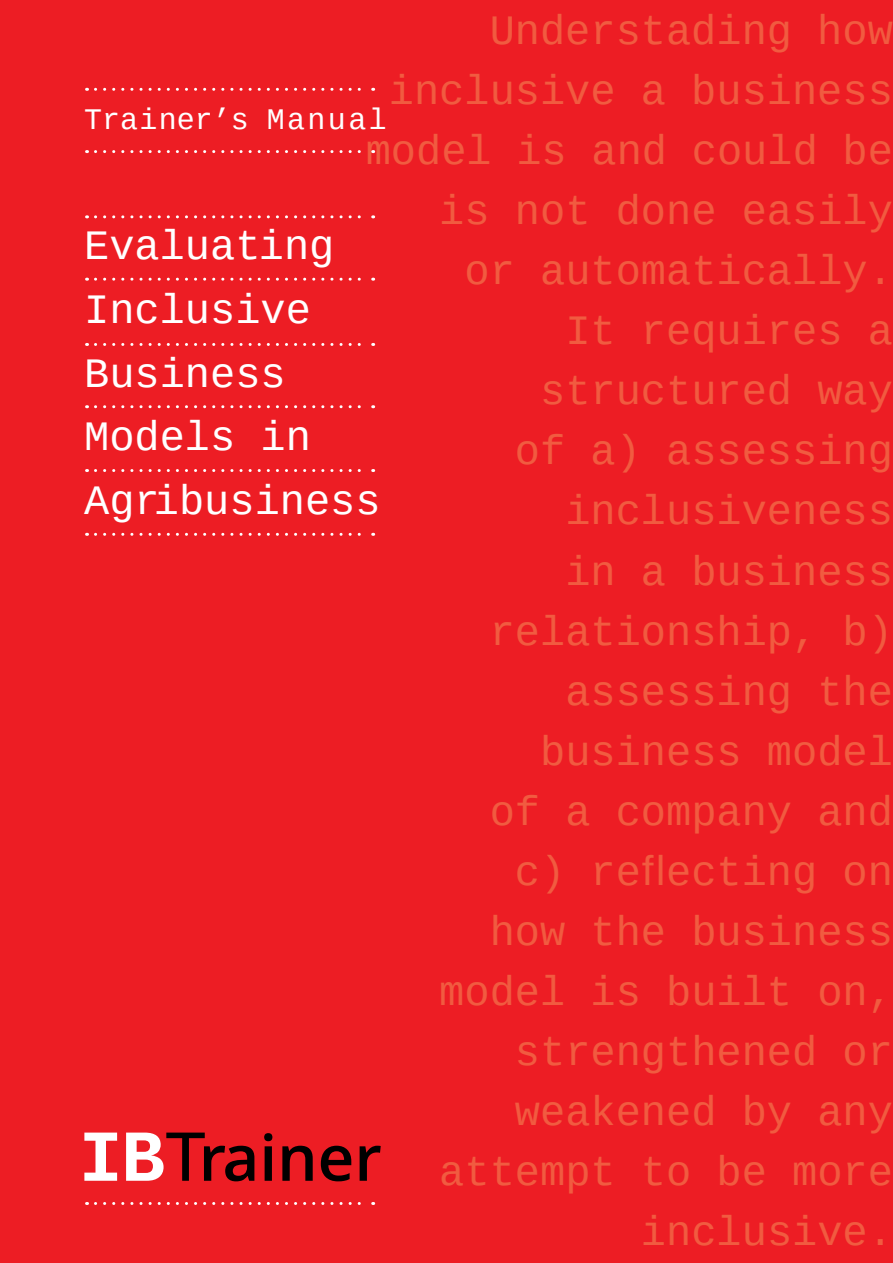
<style>
.page{position:relative;width:893px;height:1263px;background:#ed1d24}
.page>*{position:absolute;margin:0;border:0;box-sizing:border-box;transform-origin:0 0}
.t1{font:600 63.75px "Open Sans";color:#000}
.t2{font:42px/60px "Cousine";color:#f15b40;text-align:right}
.t3{font:42px/63.8px "Cousine";color:#fff}
.t4{font:30px "Cousine";letter-spacing:.04em;color:#fff}
.s1{font-family:"Cousine";font-weight:700;font-size:73.2px;color:#fff}
.s2{font-family:"Cousine";font-weight:400;font-size:73.2px}
</style>
<div class="page">
<svg style="left:95px;top:1202px;width:279px;height:3px"></svg>
<svg style="left:95px;top:88px;width:279px;height:3px"></svg>
<svg style="left:95px;top:215px;width:279px;height:3px"></svg>
<svg style="left:95px;top:343px;width:279px;height:3px"></svg>
<svg style="left:95px;top:150px;width:279px;height:3px"></svg>
<svg style="left:95px;top:278px;width:279px;height:3px"></svg>
<svg style="left:95px;top:405px;width:279px;height:3px"></svg>
<svg style="left:95px;top:469px;width:279px;height:3px"></svg>
<svg style="left:95px;top:533px;width:279px;height:3px"></svg>
<p class="t2" style="left:366px;top:0;width:529px">Understading how inclusive a business model is and could be is not done easily<br>or automatically.<br>It requires a structured way<br>of a) assessing inclusiveness<br>in a business relationship, b) assessing the business model<br>of a company and<br>c) reflecting on<br>how the business model is built on, strengthened or weakened by any attempt to be more inclusive.</p>
<p class="t4" style="left:84px;top:99px;width:304px">Trainer’s Manual</p>
<p class="t3" style="left:84px;top:213px;width:298px">Evaluating<br>Inclusive<br>Business<br>Models in<br>Agribusiness</p>
<h1 class="t1" style="left:79px;top:1114px;width:305px"><span class="s1">IB</span><span class="s2">T</span>rainer</h1>
</div>
